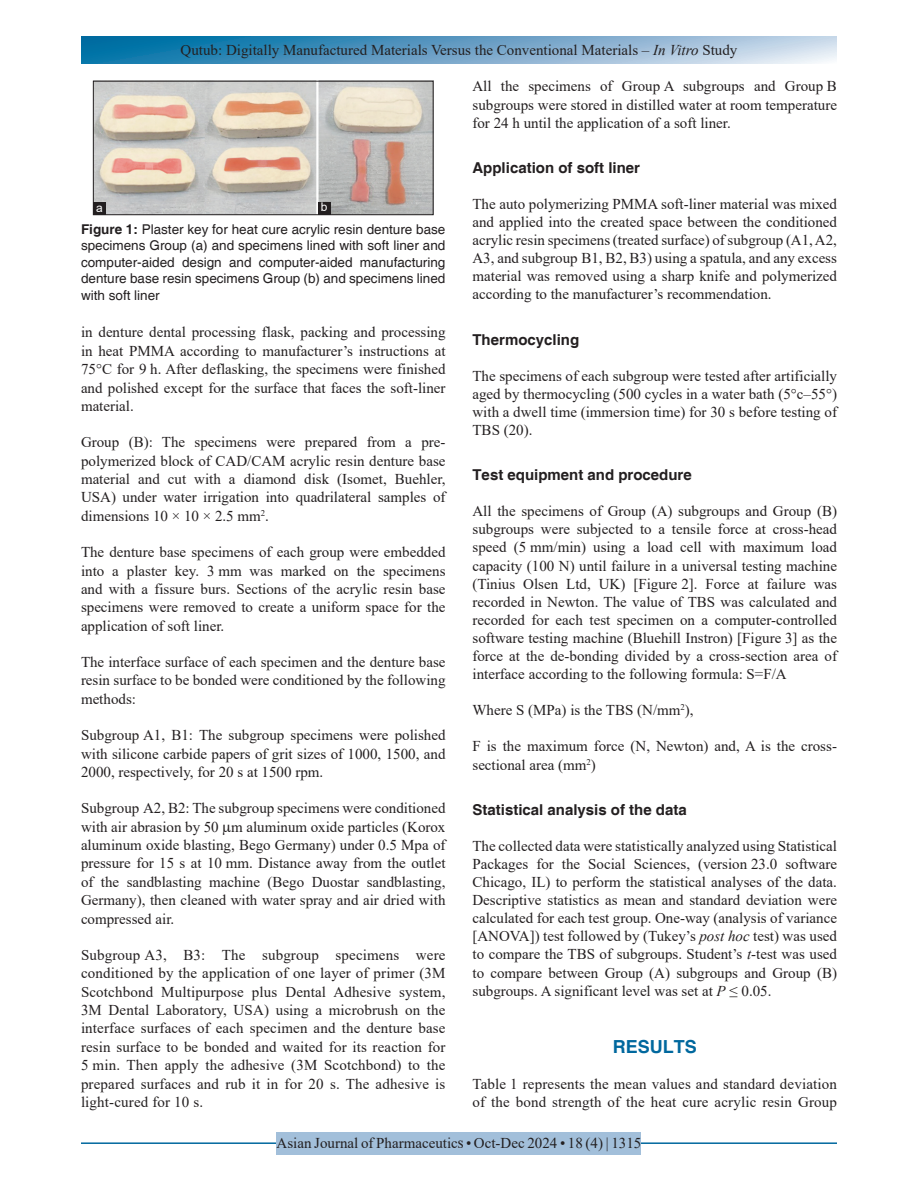
<style>
.page{position:relative;width:918px;height:1188px;background:#fff}
.page>*{position:absolute;margin:0;border:0;box-sizing:border-box;transform-origin:0 0}
.t1{font:700 18px "Helvetica";color:#00689e}
.TX{font:15px/18.5px "Times New Roman";color:#231f20;text-align:justify}
.t2{font:700 15px "Helvetica";color:#231f20}
.RF{font:15px "Times New Roman";color:#231f20}
.FGC{font:13.5px/16.5px "Helvetica";color:#231f20;text-align:justify}
.LABEL{font:12px "Arial";color:#fff}
.s1{font-style:italic}
.s2{font-weight:700}
</style>
<div class="page">
<svg style="left:81px;top:37px;width:756px;height:27px;background:#6ba4c8"></svg>
<hr style="left:81px;top:1142px;width:756px;height:2px;background:#00689e">
<div style="left:277px;top:1132px;width:364px;height:22px;background:#a2bfda"></div>
<img style="left:95px;top:83px;width:336px;height:130px">
<div style="left:93px;top:81px;width:340px;height:134px;border:1px solid #231f20"></div>
<div style="left:93px;top:202px;width:13px;height:13px;background:#231f20"></div>
<div style="left:318px;top:202px;width:13px;height:13px;background:#231f20"></div>
<p class="TX" style="left:181px;top:41px;width:558px">Qutub: Digitally Manufactured Materials Versus the Conventional Materials – <span class="s1">In Vitro</span> Study</p>
<p class="LABEL" style="left:96px;top:200px;width:8px">a</p>
<p class="LABEL" style="left:321px;top:199px;width:8px">b</p>
<p class="FGC" style="left:81px;top:221px;width:366px"><span class="s2">Figure 1:</span> Plaster key for heat cure acrylic resin denture base specimens Group (a) and specimens lined with soft liner and computer-aided design and computer-aided manufacturing denture base resin specimens Group (b) and specimens lined with soft liner</p>
<p class="TX" style="left:81px;top:323px;width:366px">in denture dental processing flask, packing and processing in heat PMMA according to manufacturer’s instructions at 75°C for 9 h. After deflasking, the specimens were finished and polished except for the surface that faces the soft-liner material.</p>
<p class="TX" style="left:81px;top:433px;width:366px">Group (B): The specimens were prepared from a pre&shy;polymerized block of CAD/CAM acrylic resin denture base material and cut with a diamond disk (Isomet, Buehler, USA) under water irrigation into quadrilateral samples of dimensions 10 × 10 × 2.5 mm<sup>2</sup>.</p>
<p class="TX" style="left:81px;top:542px;width:366px">The denture base specimens of each group were embedded into a plaster key. 3 mm was marked on the specimens and with a fissure burs. Sections of the acrylic resin base specimens were removed to create a uniform space for the application of soft liner.</p>
<p class="TX" style="left:81px;top:652px;width:366px">The interface surface of each specimen and the denture base resin surface to be bonded were conditioned by the following methods:</p>
<p class="TX" style="left:81px;top:726px;width:366px">Subgroup A1, B1: The subgroup specimens were polished with silicone carbide papers of grit sizes of 1000, 1500, and 2000, respectively, for 20 s at 1500 rpm.</p>
<p class="TX" style="left:81px;top:799px;width:366px">Subgroup A2, B2: The subgroup specimens were conditioned with air abrasion by 50 m aluminum oxide particles (Korox aluminum oxide blasting, Bego Germany) under 0.5 Mpa of pressure for 15 s at 10 mm. Distance away from the outlet of the sandblasting machine (Bego Duostar sandblasting, Germany), then cleaned with water spray and air dried with compressed air.</p>
<p class="TX" style="left:81px;top:945px;width:366px">Subgroup A3, B3: The subgroup specimens were conditioned by the application of one layer of primer (3M Scotchbond Multipurpose plus Dental Adhesive system, 3M Dental Laboratory, USA) using a microbrush on the interface surfaces of each specimen and the denture base resin surface to be bonded and waited for its reaction for 5 min. Then apply the adhesive (3M Scotchbond) to the prepared surfaces and rub it in for 20 s. The adhesive is light-cured for 10 s.</p>
<p class="TX" style="left:472px;top:77px;width:366px">All the specimens of Group A subgroups and Group B subgroups were stored in distilled water at room temperature for 24 h until the application of a soft liner.</p>
<h2 class="t2" style="left:472px;top:158px;width:169px">Application of soft liner</h2>
<p class="TX" style="left:472px;top:194px;width:366px">The auto polymerizing PMMA soft-liner material was mixed and applied into the created space between the conditioned acrylic resin specimens (treated surface) of subgroup (A1, A2, A3, and subgroup B1, B2, B3) using a spatula, and any excess material was removed using a sharp knife and polymerized according to the manufacturer’s recommendation.</p>
<h2 class="t2" style="left:472px;top:330px;width:108px">Thermocycling</h2>
<p class="TX" style="left:472px;top:366px;width:366px">The specimens of each subgroup were tested after artificially aged by thermocycling (500 cycles in a water bath (5°c–55°) with a dwell time (immersion time) for 30 s before testing of TBS (20).</p>
<h2 class="t2" style="left:472px;top:466px;width:221px">Test equipment and procedure</h2>
<p class="TX" style="left:472px;top:502px;width:366px">All the specimens of Group (A) subgroups and Group (B) subgroups were subjected to a tensile force at cross-head speed (5 mm/min) using a load cell with maximum load capacity (100 N) until failure in a universal testing machine (Tinius Olsen Ltd, UK) [Figure 2]. Force at failure was recorded in Newton. The value of TBS was calculated and recorded for each test specimen on a computer-controlled software testing machine (Bluehill Instron) [Figure 3] as the force at the de-bonding divided by a cross-section area of interface according to the following formula: S=F/A</p>
<p class="TX" style="left:472px;top:701px;width:223px">Where S (MPa) is the TBS (N/mm<sup>2</sup>),</p>
<p class="TX" style="left:472px;top:737px;width:366px">F is the maximum force (N, Newton) and, A is the cross&shy;sectional area (mm<sup>2</sup>)</p>
<h2 class="t2" style="left:472px;top:800px;width:216px">Statistical analysis of the data</h2>
<p class="TX" style="left:472px;top:836px;width:366px">The collected data were statistically analyzed using Statistical Packages for the Social Sciences, (version 23.0 software Chicago, IL) to perform the statistical analyses of the data.<br>Descriptive statistics as mean and standard deviation were calculated for each test group. One-way (analysis of variance [ANOVA]) test followed by (Tukey’s <span class="s1">post hoc</span> test) was used to compare the TBS of subgroups. Student’s <span class="s1">t</span>-test was used to compare between Group (A) subgroups and Group (B) subgroups. A significant level was set at <span class="s1">P</span> ≤ 0.05.</p>
<h1 class="t1" style="left:613px;top:1035px;width:86px">RESULTS</h1>
<p class="TX" style="left:472px;top:1074px;width:366px">Table 1 represents the mean values and standard deviation of the bond strength of the heat cure acrylic resin Group</p>
<p class="RF" style="left:277px;top:1133px;width:366px">Asian Journal of Pharmaceutics • Oct-Dec 2024 • 18 (4) | 1315</p>
</div>
